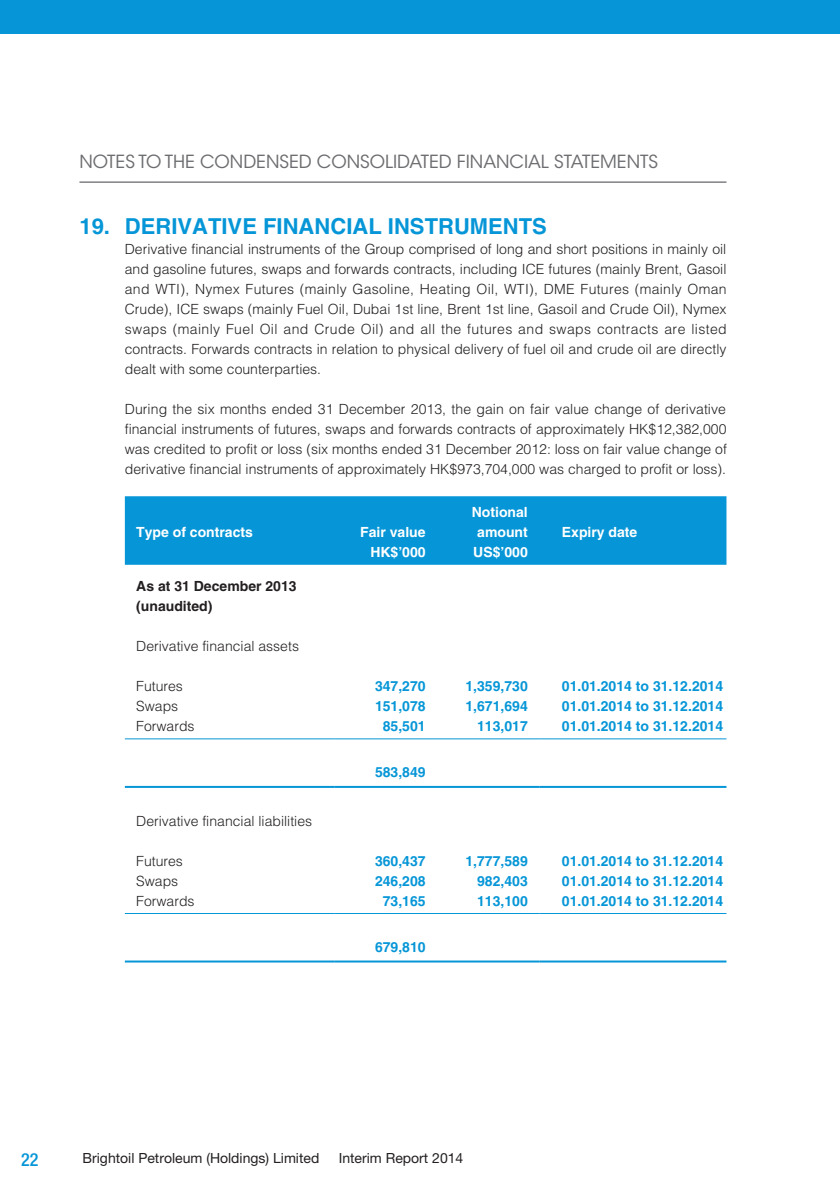
<style>
.page{position:relative;width:840px;height:1191px;background:#fff}
.page>*{position:absolute;margin:0;border:0;box-sizing:border-box;transform-origin:0 0}
._01_H1{font:700 22px "Helvetica LT Std";color:#0696d7}
.t1{font:18px "ITC Avant Garde Std";color:#6c6d70}
.t2{font:500 condensed 18px "Helvetica Neue LT Std";color:#0696d7}
._00_txt{font:300 14px/20px "Helvetica LT Std";color:#231f20;text-align:justify}
._50_Table_txt{font:700 14px "Helvetica LT Std";color:#0696d7}
._50_Table_txt-2{font:300 14px "Helvetica LT Std";color:#231f20}
._50_Table_txt-3{font:700 14px "Helvetica LT Std";color:#fff}
.t3{font:14px "Helvetica Neue LT Std";color:#231f20}
._50_Table_txt-4{font:700 14px/20px "Helvetica LT Std";color:#231f20}
</style>
<div class="page">
<div style="left:0;top:0;width:839px;height:34px;background:#0696d7"></div>
<hr style="left:79px;top:181px;width:647px;height:2px;background:#6c6d70">
<div style="left:125px;top:496px;width:601px;height:69px;background:#0696d7"></div>
<hr style="left:125px;top:738px;width:209px;height:1px;background:#0696d7">
<hr style="left:334px;top:738px;width:103px;height:1px;background:#0696d7">
<hr style="left:437px;top:738px;width:102px;height:1px;background:#0696d7">
<hr style="left:539px;top:738px;width:187px;height:1px;background:#0696d7">
<hr style="left:125px;top:786px;width:209px;height:2px;background:#0696d7">
<hr style="left:334px;top:786px;width:103px;height:2px;background:#0696d7">
<hr style="left:437px;top:786px;width:102px;height:2px;background:#0696d7">
<hr style="left:539px;top:786px;width:187px;height:2px;background:#0696d7">
<hr style="left:125px;top:913px;width:209px;height:1px;background:#0696d7">
<hr style="left:334px;top:913px;width:103px;height:1px;background:#0696d7">
<hr style="left:437px;top:913px;width:102px;height:1px;background:#0696d7">
<hr style="left:539px;top:913px;width:187px;height:1px;background:#0696d7">
<hr style="left:125px;top:960px;width:209px;height:2px;background:#0696d7">
<hr style="left:334px;top:960px;width:103px;height:2px;background:#0696d7">
<hr style="left:437px;top:960px;width:102px;height:2px;background:#0696d7">
<hr style="left:539px;top:960px;width:187px;height:2px;background:#0696d7">
<p class="t1" style="left:79px;top:151px;width:580px">NOTES TO THE CONDENSED CONSOLIDATED FINANCIAL STATEMENTS</p>
<p class="_01_H1" style="left:79px;top:213px;width:469px">19. DERIVATIVE FINANCIAL INSTRUMENTS</p>
<p class="_00_txt" style="left:125px;top:239px;width:603px">Derivative financial instruments of the Group comprised of long and short positions in mainly oil and gasoline futures, swaps and forwards contracts, including ICE futures (mainly Brent, Gasoil and WTI), Nymex Futures (mainly Gasoline, Heating Oil, WTI), DME Futures (mainly Oman Crude), ICE swaps (mainly Fuel Oil, Dubai 1st line, Brent 1st line, Gasoil and Crude Oil), Nymex swaps (mainly Fuel Oil and Crude Oil) and all the futures and swaps contracts are listed contracts. Forwards contracts in relation to physical delivery of fuel oil and crude oil are directly dealt with some counterparties.</p>
<p class="_00_txt" style="left:125px;top:399px;width:603px">During the six months ended 31 December 2013, the gain on fair value change of derivative financial instruments of futures, swaps and forwards contracts of approximately HK$12,382,000 was credited to profit or loss (six months ended 31 December 2012: loss on fair value change of derivative financial instruments of approximately HK$973,704,000 was charged to profit or loss).</p>
<p class="_50_Table_txt-3" style="left:136px;top:523px;width:118px">Type of contracts</p>
<p class="_50_Table_txt-3" style="left:360px;top:523px;width:67px">Fair value</p>
<p class="_50_Table_txt-3" style="left:471px;top:503px;width:57px">Notional</p>
<p class="_50_Table_txt-3" style="left:477px;top:523px;width:52px">amount</p>
<p class="_50_Table_txt-3" style="left:561px;top:523px;width:77px">Expiry date</p>
<p class="_50_Table_txt-3" style="left:370px;top:543px;width:57px">HK$’000</p>
<p class="_50_Table_txt-3" style="left:473px;top:543px;width:56px">US$’000</p>
<p class="_50_Table_txt-4" style="left:136px;top:576px;width:162px">As at 31 December 2013 (unaudited)</p>
<p class="_50_Table_txt-2" style="left:136px;top:637px;width:164px">Derivative financial assets</p>
<p class="_50_Table_txt-2" style="left:136px;top:677px;width:48px">Futures</p>
<p class="_50_Table_txt" style="left:375px;top:677px;width:52px">347,270</p>
<p class="_50_Table_txt" style="left:465px;top:677px;width:64px">1,359,730</p>
<p class="_50_Table_txt" style="left:561px;top:677px;width:163px">01.01.2014 to 31.12.2014</p>
<p class="_50_Table_txt-2" style="left:136px;top:697px;width:43px">Swaps</p>
<p class="_50_Table_txt" style="left:375px;top:697px;width:52px">151,078</p>
<p class="_50_Table_txt" style="left:465px;top:697px;width:64px">1,671,694</p>
<p class="_50_Table_txt" style="left:561px;top:697px;width:163px">01.01.2014 to 31.12.2014</p>
<p class="_50_Table_txt-2" style="left:136px;top:717px;width:60px">Forwards</p>
<p class="_50_Table_txt" style="left:382px;top:717px;width:44px">85,501</p>
<p class="_50_Table_txt" style="left:477px;top:717px;width:52px">113,017</p>
<p class="_50_Table_txt" style="left:561px;top:717px;width:163px">01.01.2014 to 31.12.2014</p>
<p class="_50_Table_txt" style="left:375px;top:763px;width:52px">583,849</p>
<p class="_50_Table_txt-2" style="left:136px;top:812px;width:177px">Derivative financial liabilities</p>
<p class="_50_Table_txt-2" style="left:136px;top:852px;width:48px">Futures</p>
<p class="_50_Table_txt" style="left:375px;top:852px;width:52px">360,437</p>
<p class="_50_Table_txt" style="left:465px;top:852px;width:64px">1,777,589</p>
<p class="_50_Table_txt" style="left:561px;top:852px;width:163px">01.01.2014 to 31.12.2014</p>
<p class="_50_Table_txt-2" style="left:136px;top:872px;width:43px">Swaps</p>
<p class="_50_Table_txt" style="left:375px;top:872px;width:52px">246,208</p>
<p class="_50_Table_txt" style="left:477px;top:872px;width:52px">982,403</p>
<p class="_50_Table_txt" style="left:561px;top:872px;width:163px">01.01.2014 to 31.12.2014</p>
<p class="_50_Table_txt-2" style="left:136px;top:892px;width:60px">Forwards</p>
<p class="_50_Table_txt" style="left:382px;top:892px;width:44px">73,165</p>
<p class="_50_Table_txt" style="left:477px;top:892px;width:52px">113,100</p>
<p class="_50_Table_txt" style="left:561px;top:892px;width:163px">01.01.2014 to 31.12.2014</p>
<p class="_50_Table_txt" style="left:375px;top:938px;width:52px">679,810</p>
<p class="t2" style="left:21px;top:1149px;width:19px">22</p>
<p class="t3" style="left:82px;top:1149px;width:238px">Brightoil Petroleum (Holdings) Limited</p>
<p class="t3" style="left:338px;top:1149px;width:126px">Interim Report 2014</p>
</div>
